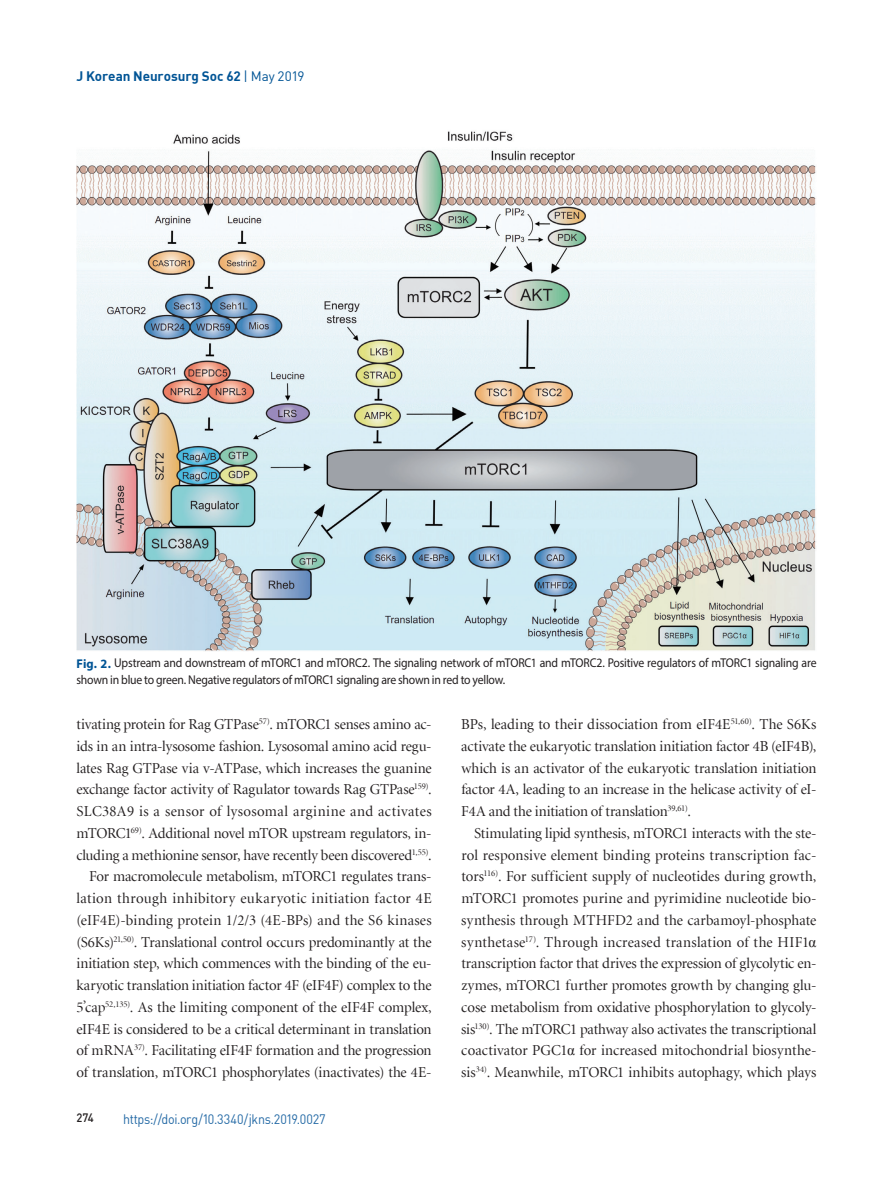
<style>
.page{position:relative;width:893px;height:1191px;background:#fff}
.page>*{position:absolute;margin:0;border:0;box-sizing:border-box;transform-origin:0 0}
.t1{font:15px/21.8px "Minion LT Display";letter-spacing:-.005em;color:#231f20;text-align:justify}
.t2{font:13.5px "DIN";letter-spacing:-.02em;color:#2369a5;scale:.93 1}
.t3{font:700 13.5px "DIN";letter-spacing:-.005em;color:#005495}
.t4{font:12.75px/16.5px "Myriad Pro";letter-spacing:-.015em;color:#231f20;scale:.92 1}
.t5{font:12px "Dinmed";color:#231f20;scale:.93 1}
.s1{font-weight:400}
.s2{font-weight:700;color:#005495}
.s3{font-family:"Times New Roman"}
</style>
<div class="page">
<img style="left:77px;top:131px;width:739px;height:520px">
<p class="t3" style="left:76px;top:68px;width:230px">J Korean Neurosurg Soc 62 <span class="s1">| May 2019</span></p>
<p class="t4" style="left:77px;top:654px;width:806px"><span class="s2">Fig. 2.</span> Upstream and downstream of mTORC1 and mTORC2. The signaling network of mTORC1 and mTORC2. Positive regulators of mTORC1 signaling are shown in blue to green. Negative regulators of mTORC1 signaling are shown in red to yellow.</p>
<p class="t1" style="left:76px;top:714px;width:357px;text-align:right">tivating protein for Rag GTPase<sup>57)</sup>. mTORC1 senses amino ac&shy;ids in an intra-lysosome fashion. Lysosomal amino acid regu&shy;lates Rag GTPase via v-ATPase, which increases the guanine exchange factor activity of Ragulator towards Rag GTPase<sup>159)</sup>.<br>SLC38A9 is a sensor of lysosomal arginine and activates mTORC1<sup>69)</sup>. Additional novel mTOR upstream regulators, in&shy;cluding a methionine sensor, have recently been discovered<sup>1,55)</sup>.<br>For macromolecule metabolism, mTORC1 regulates trans&shy;lation through inhibitory eukaryotic initiation factor 4E (eIF4E)-binding protein 1/2/3 (4E-BPs) and the S6 kinases (S6Ks)<sup>21,50)</sup>. Translational control occurs predominantly at the initiation step, which commences with the binding of the eu&shy;karyotic translation initiation factor 4F (eIF4F) complex to the 5’cap<sup>52,135)</sup>. As the limiting component of the eIF4F complex, eIF4E is considered to be a critical determinant in translation of mRNA<sup>37)</sup>. Facilitating eIF4F formation and the progression of translation, mTORC1 phosphorylates (inactivates) the 4E-</p>
<p class="t1" style="left:461px;top:714px;width:357px">BPs, leading to their dissociation from eIF4E<sup>51,60)</sup>. The S6Ks activate the eukaryotic translation initiation factor 4B (eIF4B), which is an activator of the eukaryotic translation initiation factor 4A, leading to an increase in the helicase activity of eI-F4A and the initiation of translation<sup>39,61)</sup>.</p>
<p class="t1" style="left:461px;top:823px;width:357px;text-indent:13px">Stimulating lipid synthesis, mTORC1 interacts with the ste&shy;rol responsive element binding proteins transcription fac&shy;tors<sup>116)</sup>. For sufficient supply of nucleotides during growth, mTORC1 promotes purine and pyrimidine nucleotide bio&shy;synthesis through MTHFD2 and the carbamoyl-phosphate synthetase<sup>17)</sup>. Through increased translation of the HIF1<span class="s3">α </span>transcription factor that drives the expression of glycolytic en&shy;zymes, mTORC1 further promotes growth by changing glu&shy;cose metabolism from oxidative phosphorylation to glycoly&shy;sis<sup>130)</sup>. The mTORC1 pathway also activates the transcriptional coactivator PGC1<span class="s3">α</span> for increased mitochondrial biosynthe&shy;sis<sup>34)</sup>. Meanwhile, mTORC1 inhibits autophagy, which plays</p>
<p class="t5" style="left:77px;top:1109px;width:20px">274</p>
<p class="t2" style="left:123px;top:1110px;width:219px">https://doi.org/10.3340/jkns.2019.0027</p>
</div>
